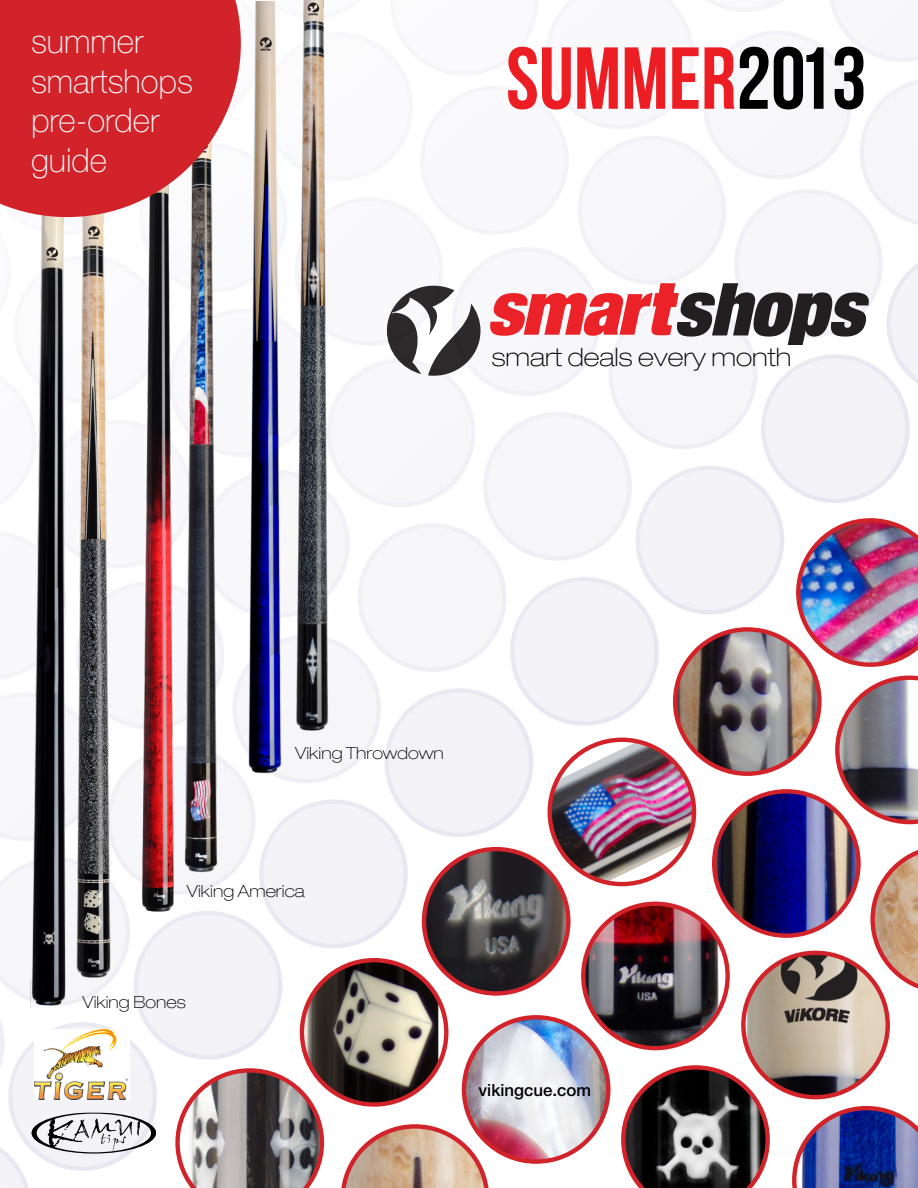
<style>
.page{position:relative;width:918px;height:1188px;background:#fff}
.page>*{position:absolute;margin:0;border:0;box-sizing:border-box;transform-origin:0 0}
.t1{font:87.75px "Bebas Neue";color:#ed1d24}
.t2{font:100 33.15px/39.8px "Helvetica Neue LT Pro";color:#fff}
.t3{font:100 26.25px "Helvetica Neue LT Com";color:#231f20}
.t4{font:100 expanded 25.5px "Helvetica Neue LT Pro";color:#000}
.t5{font:100 expanded 16.8px "Helvetica Neue LT Pro";color:#000}
.t6{font:500 16.8px "Helvetica Neue LT Pro";color:#000}
.s1{color:#000}
</style>
<div class="page">
<img style="left:0;top:0;width:918px;height:1188px">
<img style="left:30px;top:1132px;width:14px;height:34px">
<p class="t2" style="left:31px;top:21px;width:163px">summer smartshops pre-order guide</p>
<h1 class="t1" style="left:506px;top:30px;width:362px">SUMMER<span class="s1">2013</span></h1>
<p class="t3" style="left:491px;top:340px;width:311px">smart buys for viking dealers</p>
<p class="t4" style="left:492px;top:341px;width:301px">smart deals every month</p>
<p class="t3" style="left:502px;top:345px;width:311px">smart buys for viking dealers</p>
<p class="t5" style="left:295px;top:742px;width:150px">Viking Throwdown</p>
<p class="t5" style="left:187px;top:881px;width:119px">Viking America</p>
<p class="t5" style="left:82px;top:991px;width:105px">Viking Bones</p>
<p class="t6" style="left:479px;top:1080px;width:114px">vikingcue.com</p>
</div>
